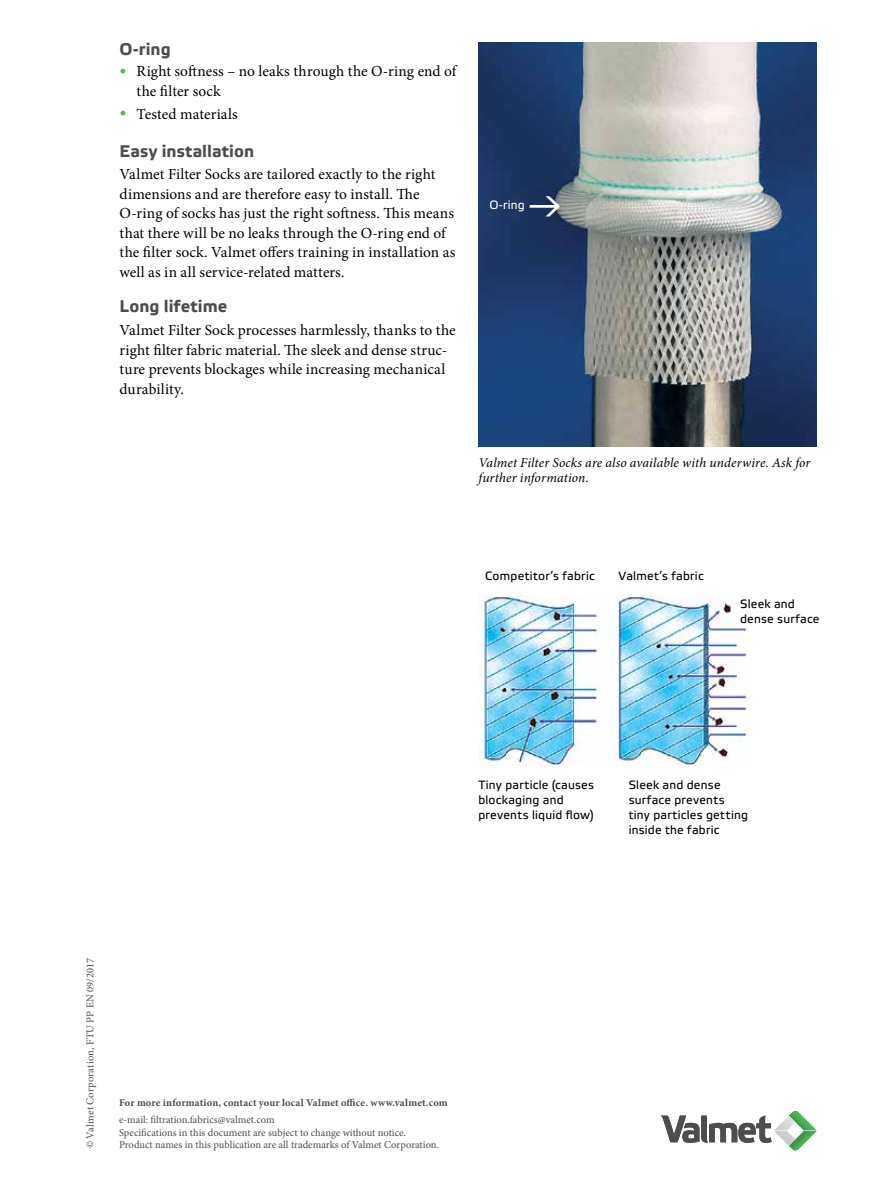
<style>
.page{position:relative;width:893px;height:1191px;background:#fff}
.page>*{position:absolute;margin:0;border:0;box-sizing:border-box;transform-origin:0 0}
.t1{font:700 16.8px "Etelka Text";letter-spacing:.005em;color:#4d4d4f}
.t2{font:15.3px/19.5px "Minion Pro";letter-spacing:.005em;color:#000}
.t3{font:italic 13.5px/15px "Minion Pro";letter-spacing:.01em;color:#000}
.t4{font:12px/15px "Etelka Text";letter-spacing:.02em;color:#000}
.t5{font:12px "Etelka Text";color:#fff}
.t6{font:10.5px/12.6px "Minion Pro";color:#4d4d4f}
.t7{font:700 10.5px "Minion Pro";letter-spacing:.015em;color:#4d4d4f}
.t8{font:10.5px "Minion Pro";letter-spacing:.02em;color:#4d4d4f}
.s1{font-size:18px;color:#4db85c}
</style>
<div class="page">
<svg style="left:661px;top:1111px;width:155px;height:40px"></svg>
<img style="left:478px;top:595px;width:274px;height:170px">
<img style="left:478px;top:43px;width:338px;height:403px">
<svg style="left:530px;top:196px;width:30px;height:20px"></svg>
<p class="t1" style="left:120px;top:38px;width:53px">O-ring</p>
<p class="t2" style="left:137px;top:62px;width:321px;text-indent:-17px"><span class="s1">•</span> Right softness – no leaks through the O-ring end of the filter sock</p>
<p class="t2" style="left:120px;top:104px;width:120px"><span class="s1">•</span> Tested materials</p>
<p class="t1" style="left:120px;top:140px;width:136px">Easy installation</p>
<p class="t2" style="left:120px;top:164px;width:337px">Valmet Filter Socks are tailored exactly to the right dimensions and are therefore easy to install. The O-ring of socks has just the right softness. This means that there will be no leaks through the O-ring end of the filter sock. Valmet offers training in installation as well as in all service-related matters.</p>
<p class="t1" style="left:120px;top:295px;width:109px">Long lifetime</p>
<p class="t2" style="left:120px;top:320px;width:338px">Valmet Filter Sock processes harmlessly, thanks to the right filter fabric material. The sleek and dense struc&shy;ture prevents blockages while increasing mechanical durability.</p>
<p class="t5" style="left:489px;top:197px;width:37px">O-ring</p>
<p class="t3" style="left:478px;top:455px;width:334px">Valmet Filter Socks are also available with underwire. Ask for further information.</p>
<p class="t4" style="left:485px;top:569px;width:111px">Competitor’s fabric</p>
<p class="t4" style="left:619px;top:569px;width:87px">Valmet’s fabric</p>
<p class="t4" style="left:740px;top:596px;width:81px">Sleek and dense surface</p>
<p class="t4" style="left:478px;top:777px;width:117px">Tiny particle (causes blockaging and prevents liquid flow)</p>
<p class="t4" style="left:629px;top:777px;width:121px">Sleek and dense surface prevents tiny particles getting inside the fabric</p>
<p class="t8" style="left:83px;top:1148px;width:192px;rotate:-90deg">© Valmet Corporation, FTU PP EN 09/2017</p>
<p class="t7" style="left:119px;top:1095px;width:330px">For more information, contact your local Valmet office. www.valmet.com</p>
<p class="t6" style="left:119px;top:1113px;width:321px">e-mail: filtration.fabrics@valmet.com<br>Specifications in this document are subject to change without notice.<br>Product names in this publication are all trademarks of Valmet Corporation.</p>
</div>
